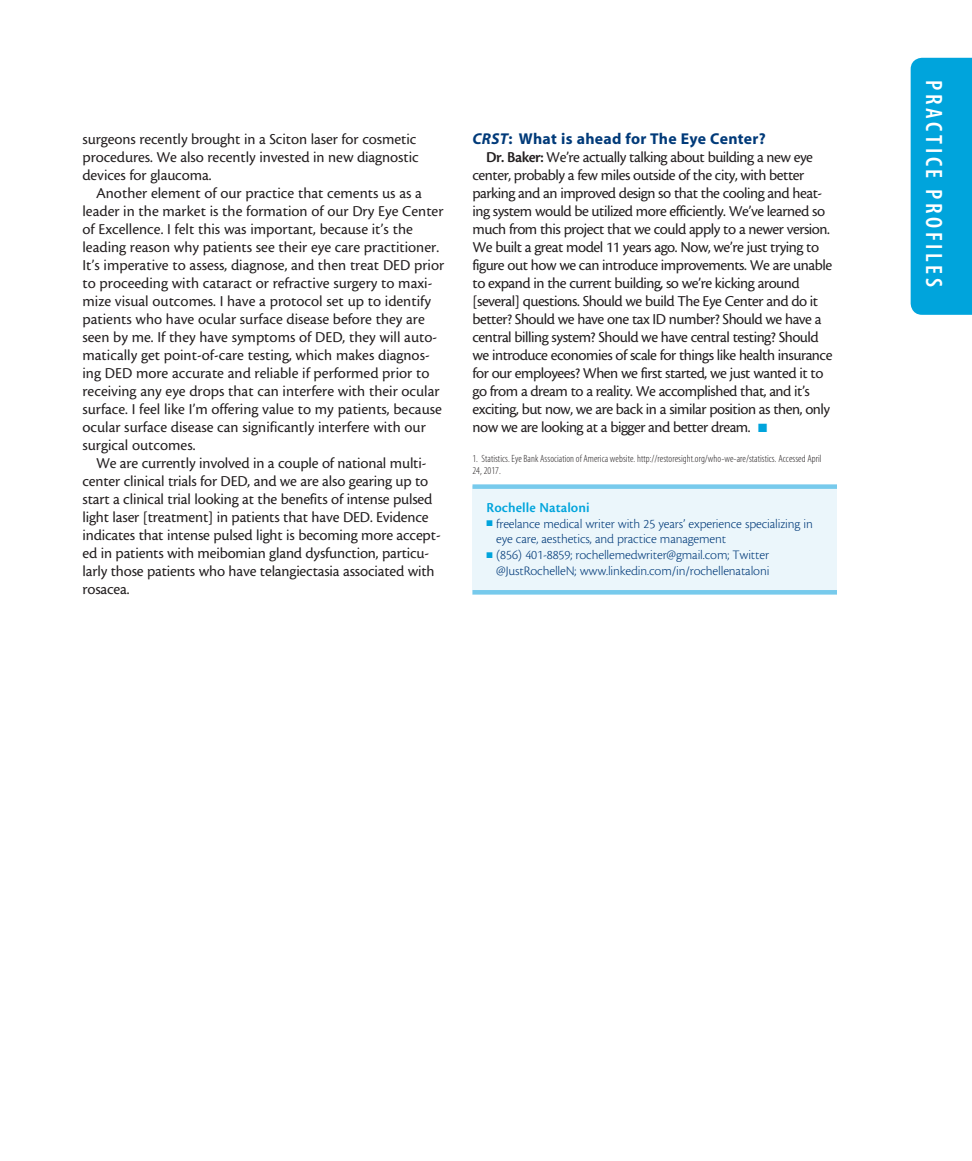
<style>
.page{position:relative;width:972px;height:1161px;background:#fff}
.page>*{position:absolute;margin:0;border:0;box-sizing:border-box;transform-origin:0 0}
.t1{font:23.7px "Myriad MM 565 300";letter-spacing:.15em;color:#fff}
.body{font:15.75px/18px "Cronos MM 408 10";letter-spacing:-.01em;color:#231f20}
.body-2{font:15.75px/18px "Cronos MM 408 10";letter-spacing:-.03em;color:#231f20}
.subhead_question{font:15.75px "Myriad MM 700 600";letter-spacing:.02em;color:#013a79}
.bio_name{font:14.25px "Cronos MM 574 9";letter-spacing:.005em;color:#00a4dc}
.bio_info{font:13.5px/15.9px "Cronos MM 250 9";letter-spacing:-.01em;color:#013a79}
.footnote{font:10.5px/12px "Myriad MM 215 300";letter-spacing:.005em;color:#231f20}
.s1{font-family:"Myriad MM It 700 600"}
.s2{font-family:"Cronos MM 574 10"}
.s3{color:#00a4dc}
</style>
<div class="page">
<div style="left:911px;top:58px;width:61px;height:257px;background:#00a4dc"></div>
<div style="left:472px;top:489px;width:365px;height:101px;background:#ebf6fb"></div>
<div style="left:472px;top:484px;width:365px;height:5px;background:#77caec"></div>
<div style="left:472px;top:590px;width:365px;height:5px;background:#77caec"></div>
<p class="body" style="left:82px;top:130px;width:338px">surgeons recently brought in a Sciton laser for cosmetic procedures. We also recently invested in new diagnostic devices for glaucoma.</p>
<p class="body" style="left:82px;top:184px;width:363px;text-indent:14px">Another element of our practice that cements us as a leader in the market is the formation of our Dry Eye Center of Excellence. I felt this was important, because it’s the leading reason why patients see their eye care practitioner.<br>It’s imperative to assess, diagnose, and then treat DED prior to proceeding with cataract or refractive surgery to maxi&shy;mize visual outcomes. I have a protocol set up to identify patients who have ocular surface disease before they are seen by me. If they have symptoms of DED, they will auto&shy;matically get point-of-care testing, which makes diagnos&shy;ing DED more accurate and reliable if performed prior to receiving any eye drops that can interfere with their ocular surface. I feel like I’m offering value to my patients, because ocular surface disease can significantly interfere with our surgical outcomes.</p>
<p class="body" style="left:82px;top:454px;width:360px;text-indent:14px">We are currently involved in a couple of national multi&shy;center clinical trials for DED, and we are also gearing up to start a clinical trial looking at the benefits of intense pulsed light laser [treatment] in patients that have DED. Evidence indicates that intense pulsed light is becoming more accept&shy;ed in patients with meibomian gland dysfunction, particu&shy;larly those patients who have telangiectasia associated with rosacea.</p>
<p class="subhead_question" style="left:472px;top:131px;width:295px"><span class="s1">CRST</span>: What is ahead for The Eye Center?</p>
<p class="body-2" style="left:472px;top:148px;width:362px;text-indent:14px"><span class="s2">Dr. Baker:</span> We’re actually talking about building a new eye center, probably a few miles outside of the city, with better parking and an improved design so that the cooling and heat&shy;ing system would be utilized more efficiently. We’ve learned so much from this project that we could apply to a newer version.<br>We built a great model 11 years ago. Now, we’re just trying to figure out how we can introduce improvements. We are unable to expand in the current building, so we’re kicking around [several] questions. Should we build The Eye Center and do it better? Should we have one tax ID number? Should we have a central billing system? Should we have central testing? Should we introduce economies of scale for things like health insurance for our employees? When we first started, we just wanted it to go from a dream to a reality. We accomplished that, and it’s exciting, but now, we are back in a similar position as then, only now we are looking at a bigger and better dream. <span class="s3">■</span></p>
<p class="footnote" style="left:472px;top:453px;width:351px">1. Statistics. Eye Bank Association of America website. http://restoresight.org/who-we-are/statistics. Accessed April<br>24, 2017.</p>
<p class="bio_name" style="left:487px;top:500px;width:105px">Rochelle Nataloni</p>
<p class="bio_info" style="left:496px;top:516px;width:318px;text-indent:-10px"><span class="s3">■</span> freelance medical writer with 25 years’ experience specializing in eye care, aesthetics, and practice management</p>
<p class="bio_info" style="left:487px;top:547px;width:284px;text-align:right"><span class="s3">■</span> (856) 401-8859; rochellemedwriter@gmail.com; Twitter @JustRochelleN; www.linkedin.com/in/rochellenataloni</p>
<h1 class="t1" style="left:946px;top:80px;width:208px;rotate:90deg">PRACTICE PROFILES</h1>
</div>
